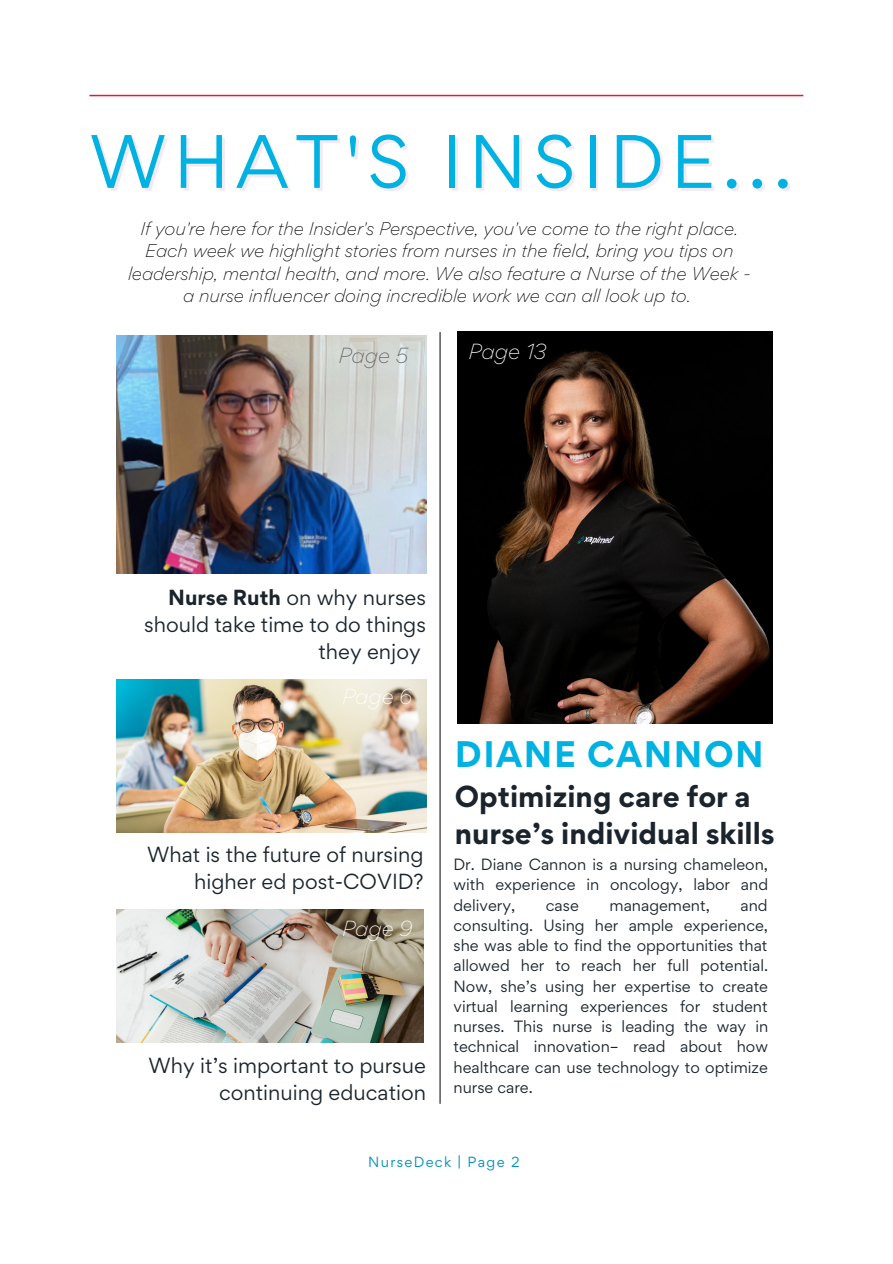
<style>
.page{position:relative;width:893px;height:1264px;background:#fff}
.page>*{position:absolute;margin:0;border:0;box-sizing:border-box;transform-origin:0 0}
.t1{font:67.5px "Gordita";letter-spacing:.1em;color:#00b2e2}
.t2{font:700 33px "Gordita";letter-spacing:.045em;color:#00b2e2}
.t3{font:700 27.15px/37.5px "Gordita";color:#1b242c}
.t4{font:19.5px/27px "Gordita";color:#1b242c;text-align:right}
.t5{font:italic 300 19.5px "Gordita";color:#fff}
.t6{font:italic 300 19.5px "Gordita";color:#636467}
.t7{font:italic 300 16.5px/22.5px "Gordita";color:#000;text-align:center}
.t8{font:14.55px/20.2px "Gordita";color:#1b242c;text-align:justify}
.t9{font:13.05px "Gordita";letter-spacing:.1em;color:#0090ba}
.s1{font-weight:700}
</style>
<div class="page">
<svg style="left:89px;top:95px;width:714px;height:1px"></svg>
<svg style="left:439px;top:332px;width:2px;height:771px;background:#7d7e80"></svg>
<img style="left:457px;top:331px;width:315px;height:392px">
<img style="left:117px;top:335px;width:309px;height:239px">
<img style="left:117px;top:679px;width:309px;height:153px">
<img style="left:117px;top:909px;width:307px;height:133px">
<h1 class="t1" style="left:89px;top:116px;width:704px">WHAT'S INSIDE...</h1>
<p class="t7" style="left:128px;top:217px;width:624px">If you're here for the Insider's Perspective, you've come to the right place.<br>Each week we highlight stories from nurses in the field, bring you tips on leadership, mental health, and more. We also feature a Nurse of the Week - a nurse influencer doing incredible work we can all look up to.</p>
<h3 class="t6" style="left:338px;top:342px;width:71px">Page 5</h3>
<h3 class="t5" style="left:468px;top:338px;width:79px">Page 13</h3>
<h3 class="t4" style="left:144px;top:583px;width:283px"><span class="s1">Nurse Ruth</span> on why nurses should take time to do things they enjoy</h3>
<h3 class="t5" style="left:342px;top:683px;width:72px">Page 6</h3>
<h3 class="t4" style="left:147px;top:841px;width:278px">What is the future of nursing higher ed post-COVID?</h3>
<h3 class="t5" style="left:342px;top:915px;width:72px">Page 9</h3>
<h3 class="t4" style="left:149px;top:1051px;width:279px">Why it’s important to pursue continuing education</h3>
<h2 class="t2" style="left:455px;top:732px;width:310px">DIANE CANNON</h2>
<h3 class="t3" style="left:455px;top:777px;width:321px">Optimizing care for a nurse’s individual skills</h3>
<p class="t8" style="left:453px;top:854px;width:316px">Dr. Diane Cannon is a nursing chameleon, with experience in oncology, labor and delivery,</p>
<p class="t8" style="left:453px;top:894px;width:316px;text-indent:287px">and consulting. Using her ample experience, she was able to find the opportunities that allowed her to reach her full potential.<br>Now, she’s using her expertise to create virtual learning experiences for student nurses. This nurse is leading the way in technical innovation– read about how healthcare can use technology to optimize nurse care.</p>
<p class="t8" style="left:546px;top:894px;width:34px">case</p>
<p class="t8" style="left:609px;top:894px;width:102px">management,</p>
<p class="t9" style="left:368px;top:1152px;width:153px">NurseDeck | Page 2</p>
</div>
